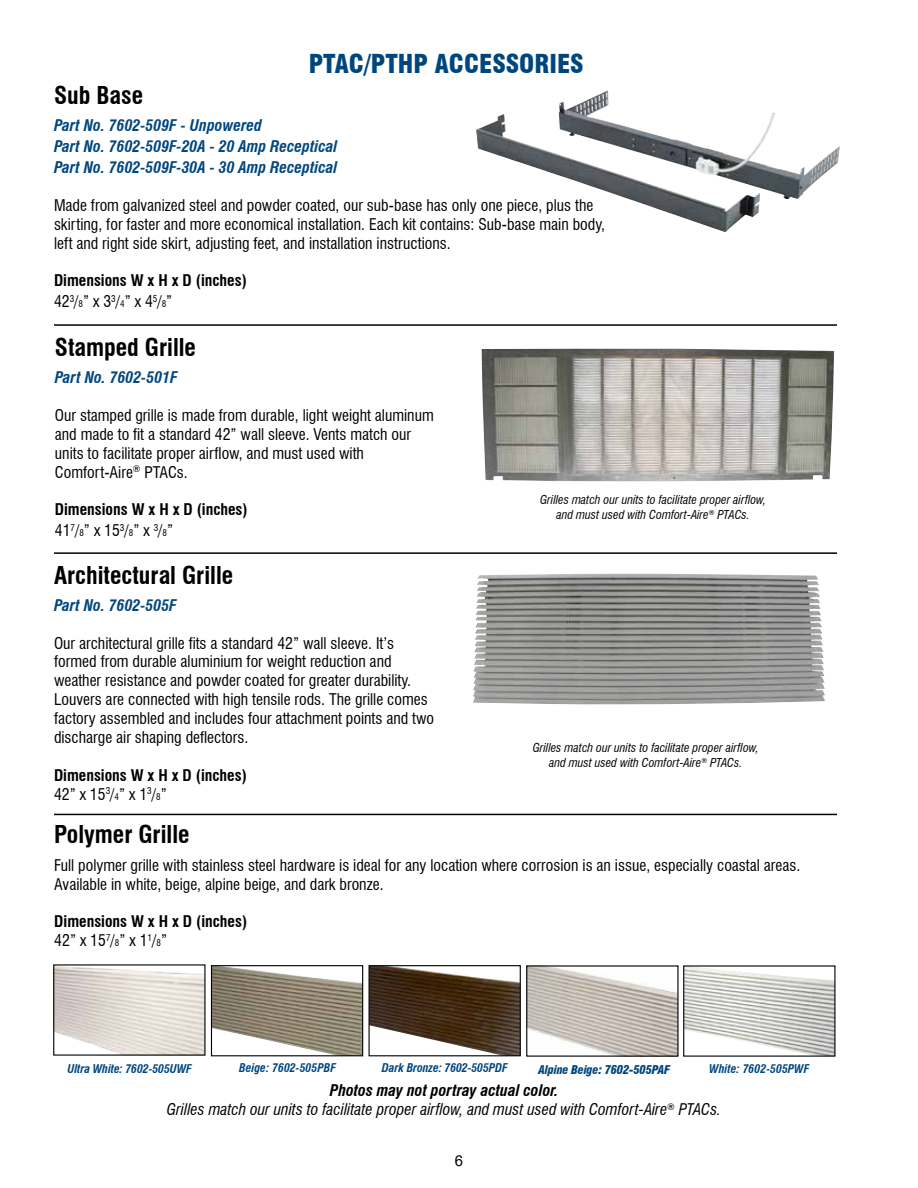
<style>
.page{position:relative;width:918px;height:1188px;background:#fff}
.page>*{position:absolute;margin:0;border:0;box-sizing:border-box;transform-origin:0 0}
.t1{font:900 condensed 25.5px "Swiss 721 BT";color:#00467e}
.t2{font:700 condensed 24px "Swiss 721 BT";color:#000}
.t3{font:condensed 15.75px/18.9px "Swiss 721 BT";color:#000}
.t4{font:700 condensed 15.75px/21px "Swiss 721 BT";color:#000}
.t5{font:italic 700 condensed 15.75px/21px "Swiss 721 BT";color:#00467e}
.t6{font:italic condensed 15.75px/18.9px "Swiss 721 BT";color:#000;text-align:center}
.t7{font:15px "Arial";color:#000}
.t8{font:italic condensed 12px/15px "Swiss 721 BT";color:#000;text-align:center}
.t9{font:italic 700 condensed 11.85px "Swiss 721 BT";letter-spacing:-.01em;color:#00467e}
.t10{font:italic 900 condensed 11.85px "Swiss 721 BT";letter-spacing:-.02em;color:#00467e}
.s1{font-weight:400}
.s2{font-weight:400;font-size:9px}
.s3{font-weight:700}
</style>
<div class="page">
<hr style="left:54px;top:324px;width:783px;height:2px;background:#000">
<hr style="left:54px;top:552px;width:783px;height:2px;background:#000">
<img style="left:559px;top:90px;width:281px;height:109px">
<hr style="left:54px;top:814px;width:783px;height:1px;background:#000">
<img style="left:482px;top:349px;width:352px;height:132px">
<img style="left:473px;top:574px;width:352px;height:130px">
<img style="left:55px;top:966px;width:149px;height:88px">
<img style="left:371px;top:967px;width:148px;height:87px">
<div style="left:369px;top:965px;width:152px;height:91px;border:1px solid #000"></div>
<img style="left:213px;top:967px;width:148px;height:87px">
<div style="left:211px;top:965px;width:152px;height:91px;border:1px solid #000"></div>
<img style="left:685px;top:967px;width:148px;height:88px">
<img style="left:528px;top:967px;width:149px;height:88px">
<h1 class="t1" style="left:309px;top:49px;width:276px">PTAC/PTHP ACCESSORIES</h1>
<h2 class="t2" style="left:54px;top:81px;width:91px">Sub Base</h2>
<p class="t5" style="left:54px;top:115px;width:285px">Part No. 7602-509F - Unpowered<br>Part No. 7602-509F-20A - 20 Amp Receptical<br>Part No. 7602-509F-30A - 30 Amp Receptical</p>
<p class="t3" style="left:54px;top:196px;width:553px">Made from galvanized steel and powder coated, our sub-base has only one piece, plus the skirting, for faster and more economical installation. Each kit contains: Sub-base main body, left and right side skirt, adjusting feet, and installation instructions.</p>
<p class="t4" style="left:54px;top:270px;width:194px">Dimensions W x H x D (inches)<br><span class="s1">42</span><sup>3</sup><span class="s1">/</span><span class="s2">8</span><span class="s1">” x 3</span><sup>3</sup><span class="s1">/</span><span class="s2">4</span><span class="s1">” x 4</span><sup>5</sup><span class="s1">/</span><span class="s2">8</span><span class="s1">”</span></p>
<h2 class="t2" style="left:55px;top:333px;width:143px">Stamped Grille</h2>
<p class="t5" style="left:55px;top:367px;width:124px">Part No. 7602-501F</p>
<p class="t3" style="left:55px;top:406px;width:380px">Our stamped grille is made from durable, light weight aluminum and made to fit a standard 42” wall sleeve. Vents match our units to facilitate proper airflow, and must used with Comfort-Aire<sup>®</sup> PTACs.</p>
<p class="t4" style="left:55px;top:499px;width:194px">Dimensions W x H x D (inches)<br><span class="s1">41</span><sup>7</sup><span class="s1">/</span><span class="s2">8</span><span class="s1">” x 15</span><sup>3</sup><span class="s1">/</span><span class="s2">8</span><span class="s1">” x</span> <sup>3</sup><span class="s1">/</span><span class="s2">8</span><span class="s1">”</span></p>
<p class="t8" style="left:540px;top:492px;width:227px">Grilles match our units to facilitate proper airflow, and must used with Comfort-Aire<sup>®</sup> PTACs.</p>
<h2 class="t2" style="left:54px;top:561px;width:181px">Architectural Grille</h2>
<p class="t5" style="left:54px;top:595px;width:124px">Part No. 7602-505F</p>
<p class="t3" style="left:54px;top:633px;width:382px">Our architectural grille fits a standard 42” wall sleeve. It’s formed from durable aluminium for weight reduction and weather resistance and powder coated for greater durability.<br>Louvers are connected with high tensile rods. The grille comes factory assembled and includes four attachment points and two discharge air shaping deflectors.</p>
<p class="t4" style="left:54px;top:766px;width:194px;line-height:18.9px">Dimensions W x H x D (inches)<br><span class="s1">42” x 15</span><sup>3</sup><span class="s1">/</span><span class="s2">4</span><span class="s1">” x 1</span><sup>3</sup><span class="s1">/</span><span class="s2">8</span><span class="s1">”</span></p>
<p class="t8" style="left:533px;top:740px;width:227px">Grilles match our units to facilitate proper airflow, and must used with Comfort-Aire<sup>®</sup> PTACs.</p>
<h2 class="t2" style="left:54px;top:820px;width:137px">Polymer Grille</h2>
<p class="t3" style="left:54px;top:856px;width:748px">Full polymer grille with stainless steel hardware is ideal for any location where corrosion is an issue, especially coastal areas.<br>Available in white, beige, alpine beige, and dark bronze.</p>
<p class="t4" style="left:54px;top:912px;width:194px;line-height:18.9px">Dimensions W x H x D (inches)<br><span class="s1">42” x 15</span><sup>7</sup><span class="s1">/</span><span class="s2">8</span><span class="s1">” x 1</span><sup>1</sup><span class="s1">/</span><span class="s2">8</span><span class="s1">”</span></p>
<p class="t9" style="left:67px;top:1062px;width:126px">Ultra White: 7602-505UWF</p>
<p class="t9" style="left:239px;top:1060px;width:99px">Beige: 7602-505PBF</p>
<p class="t9" style="left:382px;top:1061px;width:127px">Dark Bronze: 7602-505PDF</p>
<p class="t10" style="left:538px;top:1062px;width:133px">Alpine Beige: 7602-505PAF</p>
<p class="t9" style="left:709px;top:1062px;width:102px">White: 7602-505PWF</p>
<p class="t6" style="left:167px;top:1081px;width:556px"><span class="s3">Photos may not portray actual color.<br></span>Grilles match our units to facilitate proper airflow, and must used with Comfort-Aire<sup>®</sup> PTACs.</p>
<p class="t7" style="left:455px;top:1150px;width:10px">6</p>
</div>
